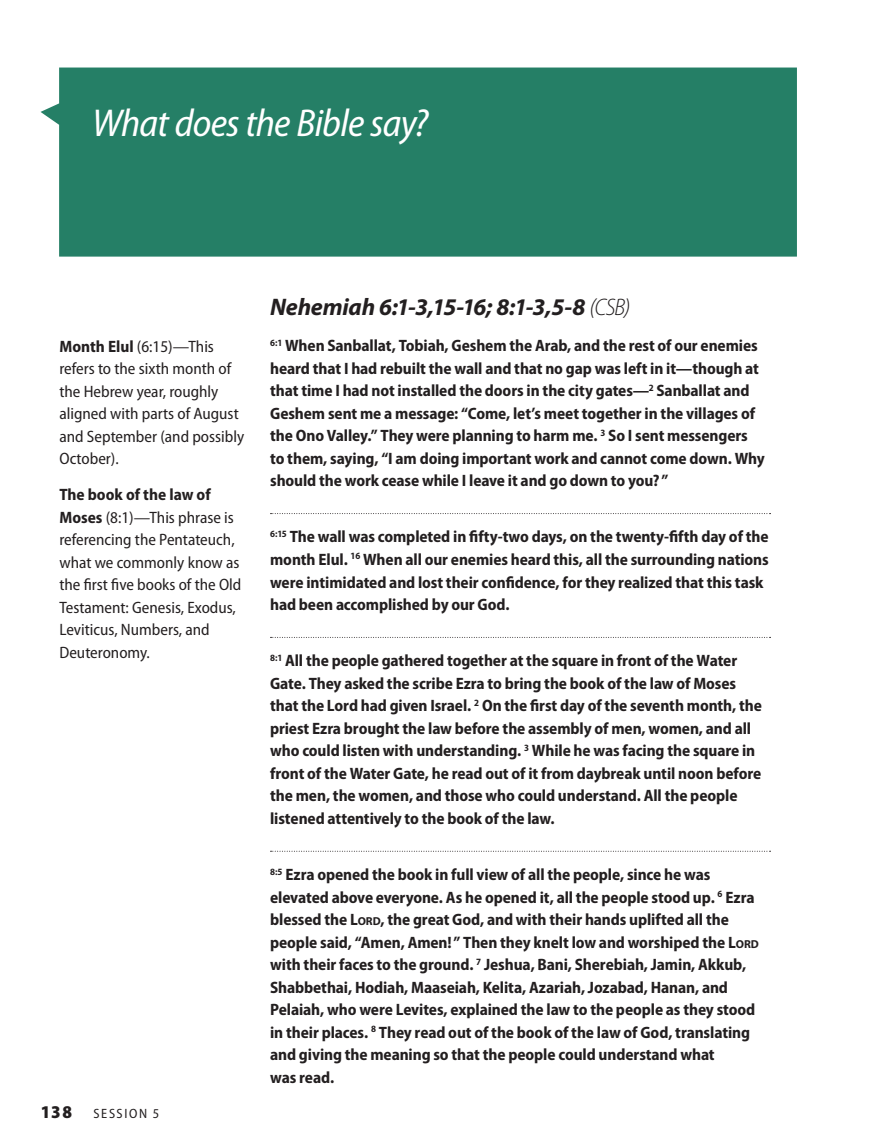
<style>
.page{position:relative;width:878px;height:1148px;background:#fff}
.page>*{position:absolute;margin:0;border:0;box-sizing:border-box;transform-origin:0 0}
.t1{font:italic semi-condensed 39px "Myriad Pro";letter-spacing:-.02em;color:#fff}
.t2{font:italic 700 24px "Myriad Pro";letter-spacing:-.01em;color:#231f20}
.t3{font:900 semi-condensed 18px "Myriad Pro";color:#231f20}
.t4{font:700 semi-condensed 16.5px/22.5px "Myriad Pro";letter-spacing:-.005em;color:#231f20}
.t5{font:semi-condensed 16.5px/22.5px "Myriad Pro";color:#231f20}
.t6{font:semi-condensed 13.5px "Myriad Pro";letter-spacing:.13em;color:#231f20}
.s1{font-weight:700}
.s2{font-weight:300;font-stretch:semi-condensed}
.s3{font-stretch:normal;font-size:11.55px}
</style>
<div class="page">
<svg style="left:270px;top:513px;width:500px;height:1px"></svg>
<svg style="left:270px;top:637px;width:500px;height:1px"></svg>
<svg style="left:270px;top:850px;width:500px;height:1px"></svg>
<div style="left:41px;top:67px;width:756px;height:189px;background:#257f66"></div>
<h1 class="t1" style="left:92px;top:99px;width:337px">What does the Bible say?</h1>
<p class="t5" style="left:59px;top:335px;width:186px"><span class="s1">Month Elul</span> (6:15)—This refers to the sixth month of the Hebrew year, roughly aligned with parts of August and September (and possibly<br>October).</p>
<p class="t5" style="left:59px;top:483px;width:183px"><span class="s1">The book of the law of<br>Moses</span> (8:1)—This phrase is referencing the Pentateuch, what we commonly know as the first five books of the Old<br>Testament: Genesis, Exodus,<br>Leviticus, Numbers, and<br>Deuteronomy.</p>
<p class="t3" style="left:40px;top:1100px;width:33px">138</p>
<p class="t6" style="left:93px;top:1105px;width:67px">Sess ion 5</p>
<h2 class="t2" style="left:270px;top:291px;width:362px">Nehemiah 6:1-3,15-16; 8:1-3,5-8 <span class="s2">(CSB)</span></h2>
<p class="t4" style="left:270px;top:334px;width:496px"><sup>6:1</sup> When Sanballat, Tobiah, Geshem the Arab, and the rest of our enemies heard that I had rebuilt the wall and that no gap was left in it—though at that time I had not installed the doors in the city gates—<sup>2</sup> Sanballat and Geshem sent me a message: “Come, let’s meet together in the villages of the Ono Valley.” They were planning to harm me. <sup>3</sup> So I sent messengers to them, saying, “I am doing important work and cannot come down. Why should the work cease while I leave it and go down to you? ”</p>
<p class="t4" style="left:270px;top:525px;width:500px"><sup>6:15</sup> The wall was completed in fifty-two days, on the twenty-fifth day of the month Elul. <sup>16</sup> When all our enemies heard this, all the surrounding nations were intimidated and lost their confidence, for they realized that this task had been accomplished by our God.</p>
<p class="t4" style="left:270px;top:649px;width:493px"><sup>8:1</sup> All the people gathered together at the square in front of the Water Gate. They asked the scribe Ezra to bring the book of the law of Moses that the Lord had given Israel. <sup>2</sup> On the first day of the seventh month, the priest Ezra brought the law before the assembly of men, women, and all who could listen with understanding. <sup>3</sup> While he was facing the square in front of the Water Gate, he read out of it from daybreak until noon before the men, the women, and those who could understand. All the people listened attentively to the book of the law.</p>
<p class="t4" style="left:270px;top:862px;width:490px"><sup>8:5</sup> Ezra opened the book in full view of all the people, since he was elevated above everyone. As he opened it, all the people stood up. <sup>6</sup> Ezra blessed the L<span class="s3">ORD</span>, the great God, and with their hands uplifted all the people said, “Amen, Amen! ” Then they knelt low and worshiped the L<span class="s3">ORD </span>with their faces to the ground. <sup>7</sup> Jeshua, Bani, Sherebiah, Jamin, Akkub, Shabbethai, Hodiah, Maaseiah, Kelita, Azariah, Jozabad, Hanan, and Pelaiah, who were Levites, explained the law to the people as they stood in their places. <sup>8</sup> They read out of the book of the law of God, translating and giving the meaning so that the people could understand what<br>was read.</p>
</div>
